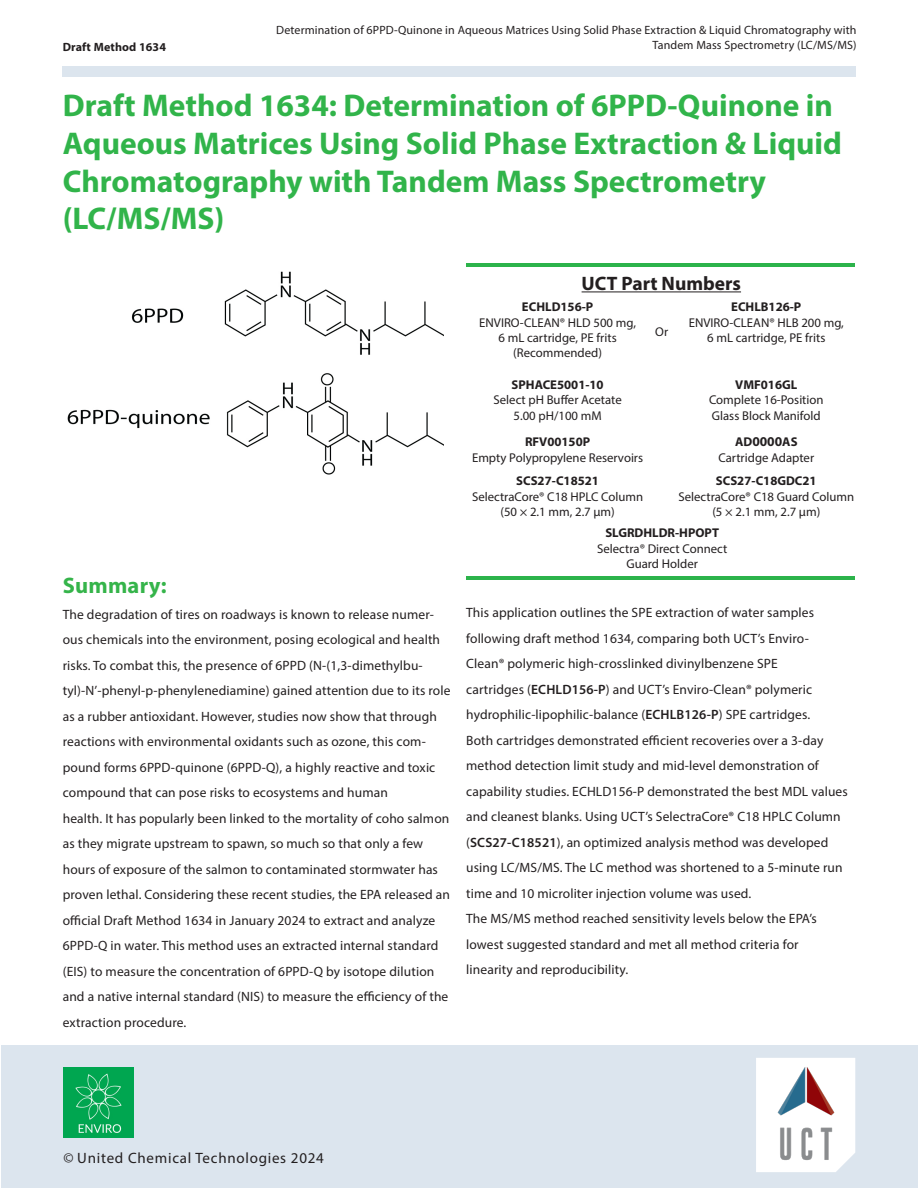
<style>
.page{position:relative;width:918px;height:1188px;background:#fff}
.page>*{position:absolute;margin:0;border:0;box-sizing:border-box;transform-origin:0 0}
.t1{font:700 31.5px/37.8px "Myriad Pro";color:#31b44a}
.t2{font:700 22.5px "Myriad Pro";letter-spacing:.01em;color:#35b44a}
.t3{font:700 19.5px "Myriad Pro";color:#231f20}
.t4{font:15px "Myriad Pro";letter-spacing:.05em;color:#231f20}
.t5{font:13.5px/25.5px "Myriad Pro";letter-spacing:.01em;color:#231f20}
.t6{font:12.75px/15.3px "Myriad Pro";color:#231f20;text-align:center}
.t7{font:700 12.75px "Myriad Pro";color:#231f20}
.t8{font:12px/14.4px "Myriad Pro";letter-spacing:.01em;color:#231f20;text-align:right}
.t9{font:700 12px "Myriad Pro";letter-spacing:.01em;color:#231f20}
.s1{font-size:13.5px}
.s2{font-weight:600}
</style>
<div class="page">
<div style="left:1px;top:1045px;width:917px;height:143px;background:#dce5ee"></div>
<svg style="left:756px;top:1058px;width:99px;height:114px"></svg>
<div style="left:62px;top:66px;width:794px;height:11px;background:#dce5ee"></div>
<img style="left:756px;top:1064px;width:99px;height:99px">
<img style="left:63px;top:1067px;width:70px;height:71px">
<img style="left:67px;top:271px;width:377px;height:204px">
<hr style="left:582px;top:291px;width:159px;height:1px;background:#231f20">
<hr style="left:466px;top:263px;width:389px;height:4px;background:#2cb34b">
<hr style="left:466px;top:576px;width:389px;height:4px;background:#2cb34b">
<p class="t9" style="left:63px;top:39px;width:105px">Draft Method 1634</p>
<p class="t8" style="left:276px;top:23px;width:582px">Determination of 6PPD-Quinone in Aqueous Matrices Using Solid Phase Extraction &amp; Liquid Chromatography with<br>Tandem Mass Spectrometry (LC/MS/MS)</p>
<p class="t1" style="left:63px;top:85px;width:781px">Draft Method 1634: Determination of 6PPD-Quinone in<br>Aqueous Matrices Using Solid Phase Extraction &amp; Liquid<br>Chromatography with Tandem Mass Spectrometry</p>
<p class="t1" style="left:63px;top:199px;width:163px">(LC/MS/MS)</p>
<p class="t3" style="left:582px;top:271px;width:161px">UCT Part Numbers</p>
<p class="t7" style="left:522px;top:299px;width:73px">ECHLD156-P</p>
<p class="t6" style="left:479px;top:315px;width:158px">ENVIRO-CLEAN® HLD 500 mg,</p>
<p class="t6" style="left:499px;top:330px;width:120px">6 mL cartridge, PE frits</p>
<p class="t6" style="left:513px;top:345px;width:90px">(Recommended)</p>
<p class="t7" style="left:731px;top:299px;width:72px">ECHLB126-P</p>
<p class="t6" style="left:689px;top:315px;width:157px">ENVIRO-CLEAN® HLB 200 mg,</p>
<p class="t6" style="left:707px;top:330px;width:120px">6 mL cartridge, PE frits</p>
<p class="t6" style="left:655px;top:324px;width:14px">Or</p>
<p class="t7" style="left:512px;top:377px;width:94px">SPHACE5001-10</p>
<p class="t6" style="left:494px;top:392px;width:130px">Select pH Buffer Acetate</p>
<p class="t6" style="left:514px;top:408px;width:90px">5.00 pH/100 mM</p>
<p class="t7" style="left:525px;top:434px;width:67px">RFV00150P</p>
<p class="t6" style="left:472px;top:450px;width:173px">Empty Polypropylene Reservoirs</p>
<p class="t7" style="left:516px;top:473px;width:84px">SCS27-C18521</p>
<p class="t6" style="left:472px;top:488px;width:173px">SelectraCore® C18 HPLC Column (50 × 2.1 mm, 2.7 µm)</p>
<p class="t7" style="left:735px;top:377px;width:64px">VMF016GL</p>
<p class="t6" style="left:709px;top:392px;width:116px">Complete 16-Position</p>
<p class="t6" style="left:712px;top:408px;width:110px">Glass Block Manifold</p>
<p class="t7" style="left:735px;top:434px;width:64px">AD<span class="s1">0000</span>AS</p>
<p class="t6" style="left:718px;top:450px;width:97px">Cartridge Adapter</p>
<p class="t7" style="left:716px;top:473px;width:102px">SCS27-C18GDC21</p>
<p class="t6" style="left:678px;top:488px;width:177px">SelectraCore® C18 Guard Column (5 × 2.1 mm, 2.7 µm)</p>
<p class="t2" style="left:63px;top:571px;width:106px">Summary:</p>
<p class="t5" style="left:63px;top:601px;width:389px">The degradation of tires on roadways is known to release numer&shy;ous chemicals into the environment, posing ecological and health risks. To combat this, the presence of 6PPD (N-(1,3-dimethylbu&shy;tyl)-N’-phenyl-p-phenylenediamine) gained attention due to its role as a rubber antioxidant. However, studies now show that through reactions with environmental oxidants such as ozone, this com&shy;pound forms 6PPD-quinone (6PPD-Q), a highly reactive and toxic compound that can pose risks to ecosystems and human</p>
<p class="t5" style="left:63px;top:805px;width:389px">health. It has popularly been linked to the mortality of coho salmon as they migrate upstream to spawn, so much so that only a few hours of exposure of the salmon to contaminated stormwater has proven lethal. Considering these recent studies, the EPA released an official Draft Method 1634 in January 2024 to extract and analyze 6PPD-Q in water. This method uses an extracted internal standard (EIS) to measure the concentration of 6PPD-Q by isotope dilution and a native internal standard (NIS) to measure the efficiency of the extraction procedure.</p>
<p class="t7" style="left:605px;top:525px;width:115px">SLGRDHLDR-HPOPT</p>
<p class="t6" style="left:597px;top:540px;width:132px">Selectra® Direct Connect</p>
<p class="t6" style="left:627px;top:556px;width:73px">Guard Holder</p>
<p class="t5" style="left:466px;top:600px;width:349px">This application outlines the SPE extraction of water samples</p>
<p class="t5" style="left:466px;top:625px;width:344px">following draft method 1634, comparing both UCT’s Enviro-</p>
<p class="t5" style="left:466px;top:651px;width:313px">Clean® polymeric high-crosslinked divinylbenzene SPE</p>
<p class="t5" style="left:466px;top:676px;width:348px">cartridges (<span class="s2">ECHLD156-P</span>) and UCT’s Enviro-Clean® polymeric</p>
<p class="t5" style="left:466px;top:702px;width:346px">hydrophilic-lipophilic-balance (<span class="s2">ECHLB126-P</span>) SPE cartridges.</p>
<p class="t5" style="left:466px;top:727px;width:383px">Both cartridges demonstrated efficient recoveries over a 3-day method detection limit study and mid-level demonstration of capability studies. ECHLD156-P demonstrated the best MDL values and cleanest blanks. Using UCT’s SelectraCore® C18 HPLC Column (<span class="s2">SCS27-C18521</span>), an optimized analysis method was developed using LC/MS/MS. The LC method was shortened to a 5-minute run time and 10 microliter injection volume was used.</p>
<p class="t5" style="left:466px;top:906px;width:352px">The MS/MS method reached sensitivity levels below the EPA’s</p>
<p class="t5" style="left:466px;top:931px;width:334px">lowest suggested standard and met all method criteria for</p>
<p class="t5" style="left:466px;top:957px;width:164px">linearity and reproducibility.</p>
<p class="t4" style="left:64px;top:1148px;width:262px">© United Chemical Technologies 2024</p>
</div>
